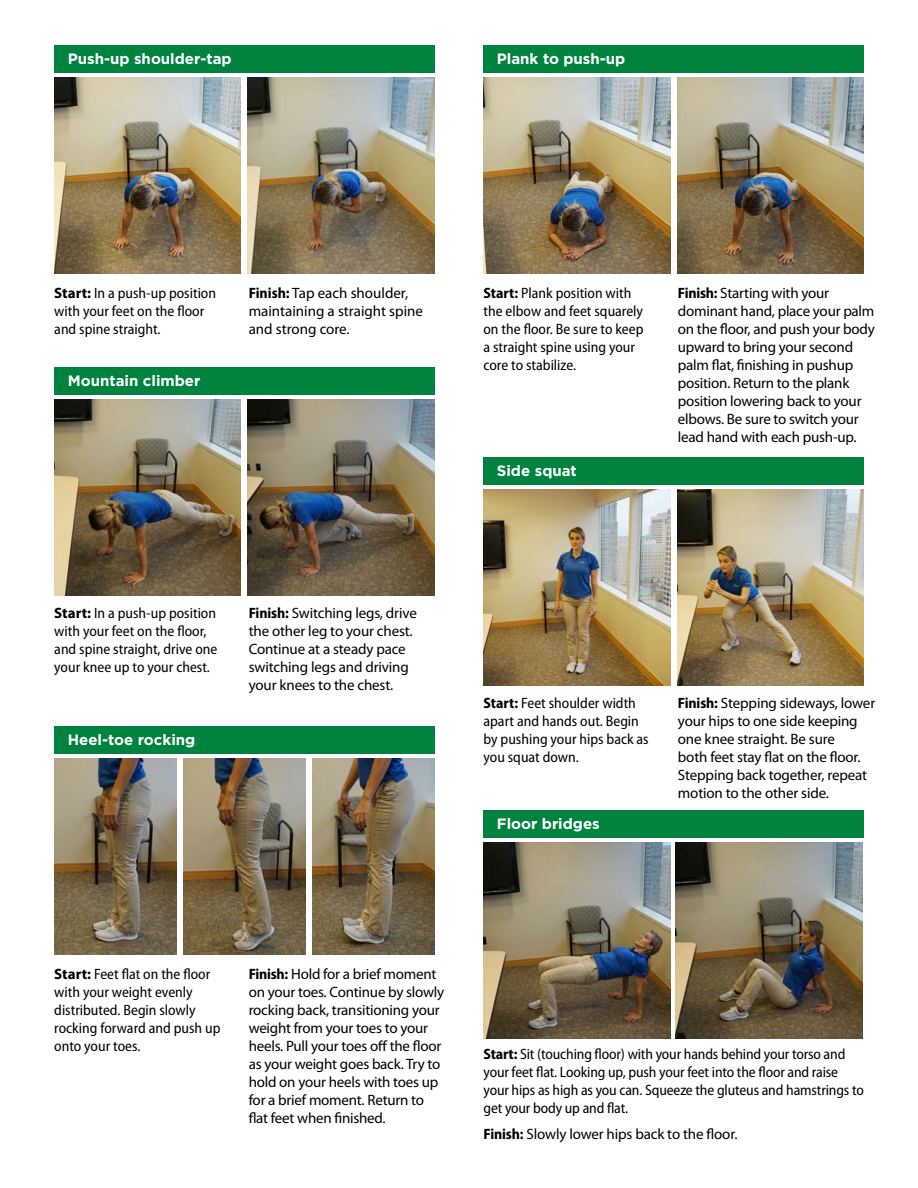
<style>
.page{position:relative;width:918px;height:1188px;background:#fff}
.page>*{position:absolute;margin:0;border:0;box-sizing:border-box;transform-origin:0 0}
.t1{font:15px/18px "Myriad Pro";letter-spacing:-.015em;color:#000}
.t2{font:semi-condensed 15px/18px "Myriad Pro";color:#000}
.t3{font:700 15px "Gotham";color:#fff}
.s1{font-weight:700;font-stretch:normal}
.s2{font-weight:700;font-stretch:semi-condensed}
.s3{font-weight:700}
</style>
<div class="page">
<img style="left:54px;top:77px;width:187px;height:197px">
<img style="left:248px;top:77px;width:187px;height:197px">
<img style="left:483px;top:77px;width:187px;height:197px">
<img style="left:677px;top:77px;width:187px;height:197px">
<div style="left:54px;top:45px;width:381px;height:27px;background:#00833e"></div>
<div style="left:483px;top:45px;width:381px;height:27px;background:#00833e"></div>
<img style="left:54px;top:758px;width:123px;height:197px">
<img style="left:183px;top:758px;width:123px;height:197px">
<img style="left:312px;top:758px;width:123px;height:197px">
<div style="left:54px;top:726px;width:381px;height:27px;background:#00833e"></div>
<img style="left:54px;top:399px;width:187px;height:197px">
<img style="left:248px;top:399px;width:187px;height:197px">
<div style="left:54px;top:367px;width:381px;height:27px;background:#00833e"></div>
<img style="left:483px;top:489px;width:187px;height:197px">
<img style="left:677px;top:489px;width:187px;height:197px">
<div style="left:483px;top:457px;width:381px;height:27px;background:#00833e"></div>
<img style="left:483px;top:842px;width:187px;height:197px">
<div style="left:483px;top:810px;width:381px;height:27px;background:#00833e"></div>
<img style="left:675px;top:842px;width:187px;height:197px">
<p class="t3" style="left:68px;top:49px;width:165px">Push-up shoulder-tap</p>
<p class="t3" style="left:497px;top:49px;width:130px">Plank to push-up</p>
<p class="t2" style="left:54px;top:284px;width:163px"><span class="s1">Start:</span> In a push-up position with your feet on the floor and spine straight.</p>
<p class="t1" style="left:249px;top:284px;width:176px"><span class="s2">Finish:</span> Tap each shoulder, maintaining a straight spine and strong core.</p>
<p class="t3" style="left:68px;top:371px;width:134px">Mountain climber</p>
<p class="t2" style="left:54px;top:604px;width:165px"><span class="s1">Start:</span> In a push-up position with your feet on the floor, and spine straight, drive one your knee up to your chest.</p>
<p class="t1" style="left:249px;top:604px;width:170px"><span class="s2">Finish:</span> Switching legs, drive the other leg to your chest.<br>Continue at a steady pace switching legs and driving your knees to the chest.</p>
<p class="t3" style="left:68px;top:730px;width:129px">Heel-toe rocking</p>
<p class="t2" style="left:484px;top:284px;width:161px"><span class="s3">Start:</span> Plank position with the elbow and feet squarely on the floor. Be sure to keep a straight spine using your core to stabilize.</p>
<p class="t1" style="left:678px;top:284px;width:198px"><span class="s2">Finish:</span> Starting with your dominant hand, place your palm on the floor, and push your body upward to bring your second palm flat, finishing in pushup position. Return to the plank position lowering back to your elbows. Be sure to switch your lead hand with each push-up.</p>
<p class="t3" style="left:497px;top:461px;width:81px">Side squat</p>
<p class="t2" style="left:484px;top:694px;width:167px"><span class="s3">Start:</span> Feet shoulder width apart and hands out. Begin by pushing your hips back as you squat down.</p>
<p class="t1" style="left:678px;top:694px;width:199px"><span class="s2">Finish:</span> Stepping sideways, lower your hips to one side keeping one knee straight. Be sure<br>both feet stay flat on the floor.<br>Stepping back together, repeat motion to the other side.</p>
<p class="t3" style="left:497px;top:814px;width:104px">Floor bridges</p>
<p class="t2" style="left:54px;top:965px;width:168px"><span class="s1">Start:</span> Feet flat on the floor with your weight evenly distributed. Begin slowly rocking forward and push up onto your toes.</p>
<p class="t1" style="left:249px;top:965px;width:197px"><span class="s2">Finish:</span> Hold for a brief moment on your toes. Continue by slowly rocking back, transitioning your weight from your toes to your heels. Pull your toes off the floor as your weight goes back. Try to hold on your heels with toes up for a brief moment. Return to flat feet when finished.</p>
<p class="t2" style="left:484px;top:1045px;width:382px"><span class="s3">Start:</span> Sit (touching floor) with your hands behind your torso and your feet flat. Looking up, push your feet into the floor and raise your hips as high as you can. Squeeze the gluteus and hamstrings to get your body up and flat.</p>
<p class="t1" style="left:484px;top:1126px;width:255px"><span class="s2">Finish:</span> Slowly lower hips back to the floor.</p>
</div>
